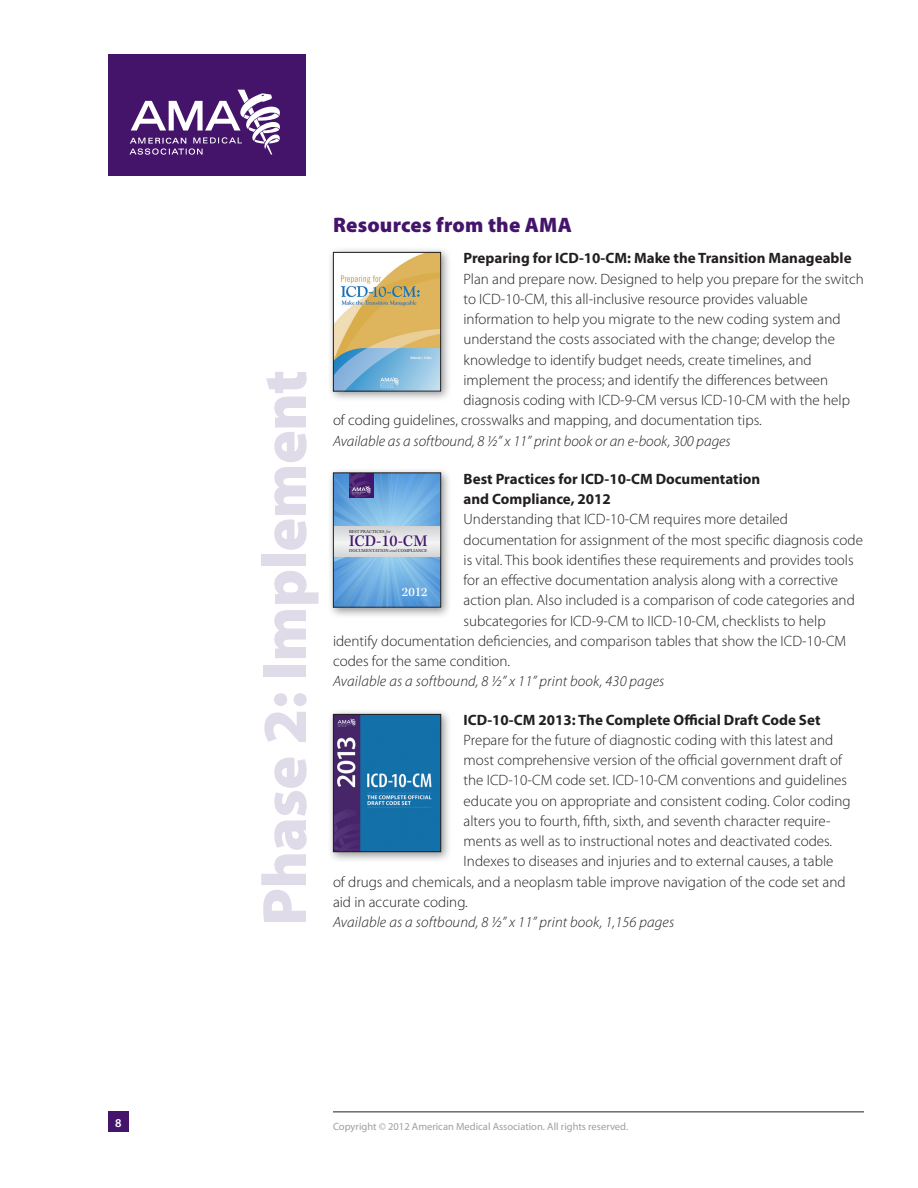
<style>
.page{position:relative;width:918px;height:1188px;background:#fff}
.page>*{position:absolute;margin:0;border:0;box-sizing:border-box;transform-origin:0 0}
.Text___10_After{font:900 63px "Myriad Pro";letter-spacing:-.01em;color:#e0dbe9}
.t1{font:900 21px "Myriad Pro";letter-spacing:.01em;color:#44146b}
.t2{font:500 16.65px "Kepler Std";letter-spacing:.005em;color:#44146b}
.Text_-_No_Space_Afte{font:300 15px "Myriad Pro";color:#231f20}
.Text_-_No_Space_Afte-2{font:italic 300 15px "Myriad Pro";letter-spacing:.01em;color:#231f20}
.Text_-_No_Space_Afte-3{font:700 15px/20.2px "Myriad Pro";color:#231f20}
.t3{font:500 13.2px "Kepler Std";color:#fff}
.t4{font:600 12px "Myriad Pro";color:#fff}
.t5{font:10.5px "Myriad Pro";color:#9d9fa2}
.t6{font:4.8px "Kepler Std";letter-spacing:.01em;color:#231f20}
.t7{font:4.65px "Kepler Std";letter-spacing:.015em;color:#231f20}
.s1{font-weight:300;font-style:italic}
</style>
<div class="page">
<div style="left:108px;top:54px;width:198px;height:122px;background:#44146b"></div>
<svg style="left:130px;top:90px;width:150px;height:65px"></svg>
<hr style="left:333px;top:1112px;width:531px;height:1px;background:#231f20">
<div style="left:108px;top:1112px;width:21px;height:20px;background:#44146b"></div>
<div style="left:328px;top:709px;width:124px;height:154px;background:#231f20;opacity:.45"></div>
<img style="left:335px;top:716px;width:104px;height:134px">
<div style="left:333px;top:714px;width:108px;height:138px;border:1px solid #231f20"></div>
<div style="left:328px;top:247px;width:124px;height:156px;background:#231f20;opacity:.45"></div>
<img style="left:335px;top:254px;width:104px;height:136px">
<div style="left:333px;top:252px;width:108px;height:140px;border:1px solid #231f20"></div>
<div style="left:328px;top:467px;width:124px;height:152px;background:#231f20;opacity:.45"></div>
<svg style="left:335px;top:474px;width:104px;height:132px"></svg>
<svg style="left:335px;top:526px;width:104px;height:31px"></svg>
<div style="left:333px;top:472px;width:108px;height:136px;border:1px solid #231f20"></div>
<p class="t4" style="left:115px;top:1115px;width:8px">8</p>
<p class="Text___10_After" style="left:243px;top:926px;width:557px;rotate:-90deg">Phase 2: Implement</p>
<h1 class="t1" style="left:333px;top:211px;width:240px">Resources from the AMA</h1>
<p class="Text_-_No_Space_Afte-3" style="left:464px;top:248px;width:390px">Preparing for ICD-10-CM: Make the Transition Manageable</p>
<p class="Text_-_No_Space_Afte" style="left:464px;top:269px;width:402px">Plan and prepare now. Designed to help you prepare for the switch</p>
<p class="Text_-_No_Space_Afte" style="left:464px;top:290px;width:346px">to ICD-10-CM, this all-inclusive resource provides valuable</p>
<p class="Text_-_No_Space_Afte" style="left:464px;top:310px;width:379px">information to help you migrate to the new coding system and</p>
<p class="Text_-_No_Space_Afte" style="left:464px;top:330px;width:373px">understand the costs associated with the change; develop the</p>
<p class="Text_-_No_Space_Afte" style="left:464px;top:350px;width:350px">knowledge to identify budget needs, create timelines, and</p>
<p class="Text_-_No_Space_Afte" style="left:464px;top:371px;width:366px">implement the process; and identify the differences between</p>
<p class="Text_-_No_Space_Afte" style="left:464px;top:391px;width:388px">diagnosis coding with ICD-9-CM versus ICD-10-CM with the help</p>
<p class="Text_-_No_Space_Afte" style="left:333px;top:411px;width:430px">of coding guidelines, crosswalks and mapping, and documentation tips.</p>
<p class="Text_-_No_Space_Afte-2" style="left:333px;top:432px;width:399px">Available as a softbound, 8 ½” x 11” print book or an e-book, 300 pages</p>
<p class="Text_-_No_Space_Afte-3" style="left:464px;top:468px;width:298px">Best Practices for ICD-10-CM Documentation and Compliance, 2012</p>
<p class="Text_-_No_Space_Afte" style="left:464px;top:510px;width:326px">Understanding that ICD-10-CM requires more detailed</p>
<p class="Text_-_No_Space_Afte" style="left:464px;top:530px;width:401px">documentation for assignment of the most specific diagnosis code</p>
<p class="Text_-_No_Space_Afte" style="left:464px;top:551px;width:392px">is vital. This book identifies these requirements and provides tools</p>
<p class="Text_-_No_Space_Afte" style="left:464px;top:571px;width:376px">for an effective documentation analysis along with a corrective</p>
<p class="Text_-_No_Space_Afte" style="left:464px;top:591px;width:393px">action plan. Also included is a comparison of code categories and</p>
<p class="Text_-_No_Space_Afte" style="left:464px;top:611px;width:364px">subcategories for ICD-9-CM to IICD-10-CM, checklists to help</p>
<p class="Text_-_No_Space_Afte" style="left:333px;top:632px;width:515px">identify documentation deficiencies, and comparison tables that show the ICD-10-CM</p>
<p class="Text_-_No_Space_Afte" style="left:333px;top:652px;width:179px">codes for the same condition.</p>
<p class="Text_-_No_Space_Afte-2" style="left:333px;top:672px;width:333px">Available as a softbound, 8 ½” x 11” print book, 430 pages</p>
<p class="Text_-_No_Space_Afte-3" style="left:464px;top:709px;width:358px">ICD-10-CM 2013: The Complete Official Draft Code Set</p>
<p class="Text_-_No_Space_Afte" style="left:464px;top:731px;width:371px">Prepare for the future of diagnostic coding with this latest and</p>
<p class="Text_-_No_Space_Afte" style="left:464px;top:751px;width:380px">most comprehensive version of the official government draft of</p>
<p class="Text_-_No_Space_Afte" style="left:464px;top:771px;width:385px">the ICD-10-CM code set. ICD-10-CM conventions and guidelines</p>
<p class="Text_-_No_Space_Afte" style="left:464px;top:791px;width:388px">educate you on appropriate and consistent coding. Color coding</p>
<p class="Text_-_No_Space_Afte" style="left:464px;top:812px;width:369px">alters you to fourth, fifth, sixth, and seventh character require-</p>
<p class="Text_-_No_Space_Afte" style="left:464px;top:832px;width:370px">ments as well as to instructional notes and deactivated codes.</p>
<p class="Text_-_No_Space_Afte" style="left:464px;top:852px;width:371px">Indexes to diseases and injuries and to external causes, a table</p>
<p class="Text_-_No_Space_Afte" style="left:333px;top:872px;width:514px">of drugs and chemicals, and a neoplasm table improve navigation of the code set and</p>
<p class="Text_-_No_Space_Afte" style="left:333px;top:893px;width:136px">aid in accurate coding.</p>
<p class="Text_-_No_Space_Afte-2" style="left:333px;top:913px;width:343px">Available as a softbound, 8 ½” x 11” print book, 1,156 pages</p>
<p class="t7" style="left:349px;top:529px;width:43px">BEST PRACTICES <span class="s1">for</span></p>
<p class="t2" style="left:349px;top:532px;width:80px">ICD-10-CM</p>
<p class="t6" style="left:349px;top:548px;width:80px">DOCUMENTATION <span class="s1">and</span> COMPLIANCE</p>
<p class="t3" style="left:402px;top:584px;width:27px">2012</p>
<p class="t5" style="left:333px;top:1120px;width:297px">Copyright © 2012 American Medical Association. All rights reserved.</p>
</div>
